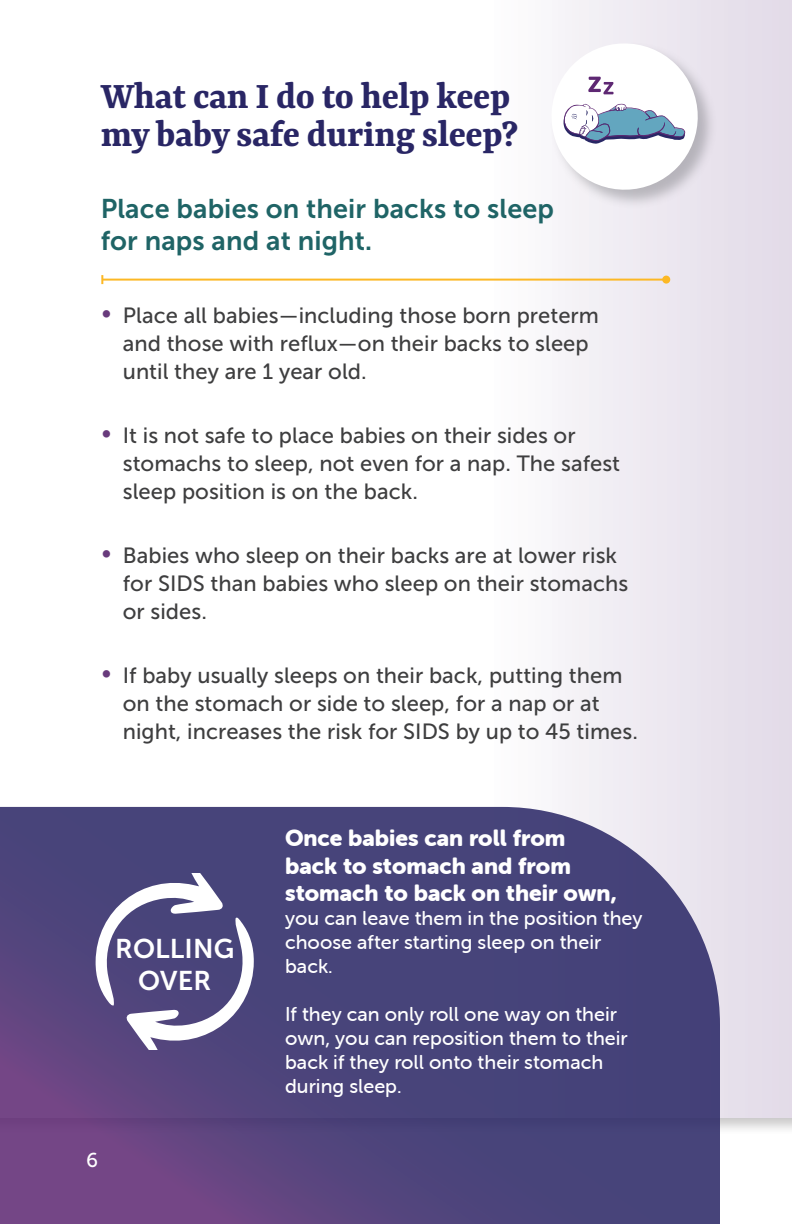
<style>
.page{position:relative;width:792px;height:1224px;background:#fff}
.page>*{position:absolute;margin:0;border:0;box-sizing:border-box;transform-origin:0 0}
.t1{font:700 40px/38px "Yrsa";letter-spacing:-.01em;color:#292665}
.t2{font:27px/32.4px "Museo Sans 700";letter-spacing:.005em;color:#1f6466}
.t3{font:27px/32.4px "Museo Sans 700";letter-spacing:.005em;color:#fff;text-align:center}
.t4{font:23px/27.6px "Museo Sans Rounded 900";color:#fff}
.t5{font:22px/28px "Museo Sans 500";color:#3e3e3f}
.t6{font:20px/24px "Museo Sans Rounded 500";color:#fff}
.t7{font:20px "Museo Sans 500";color:#fff}
</style>
<div class="page">
<div style="left:0;top:0;width:792px;height:1118px;background:linear-gradient(to right,#fff,#ece7ef)"></div>
<svg style="left:0;top:807px;width:720px;height:417px;background:#544980"></svg>
<div style="left:550px;top:42px;width:168px;height:168px;background:#54565a;opacity:.35"></div>
<svg style="left:544px;top:36px;width:161px;height:161px"></svg>
<hr style="left:102px;top:279px;width:564px;height:2px;background:#fcb825">
<div style="left:662px;top:276px;width:8px;height:8px;background:#fcb825;border-radius:50%"></div>
<svg style="left:101px;top:275px;width:2px;height:9px"></svg>
<svg style="left:96px;top:874px;width:158px;height:176px"></svg>
<svg style="left:103px;top:310px;width:7px;height:8px"></svg>
<svg style="left:103px;top:430px;width:7px;height:8px"></svg>
<svg style="left:103px;top:550px;width:7px;height:8px"></svg>
<svg style="left:103px;top:670px;width:7px;height:8px"></svg>
<h2 class="t1" style="left:101px;top:75px;width:419px">What can I do to help keep my baby safe during sleep?</h2>
<h3 class="t2" style="left:101px;top:192px;width:455px">Place babies on their backs to sleep for naps and at night.</h3>
<p class="t5" style="left:123px;top:302px;width:478px">Place all babies—including those born preterm and those with reflux—on their backs to sleep until they are 1 year old.</p>
<p class="t5" style="left:123px;top:422px;width:499px">It is not safe to place babies on their sides or stomachs to sleep, not even for a nap. The safest sleep position is on the back.</p>
<p class="t5" style="left:123px;top:542px;width:507px">Babies who sleep on their backs are at lower risk for SIDS than babies who sleep on their stomachs or sides.</p>
<p class="t5" style="left:123px;top:662px;width:517px">If baby usually sleeps on their back, putting them on the stomach or side to sleep, for a nap or at night, increases the risk for SIDS by up to 45 times.</p>
<h4 class="t3" style="left:115px;top:933px;width:120px">ROLLING<br>OVER</h4>
<p class="t7" style="left:86px;top:1149px;width:13px">6</p>
<p class="t4" style="left:285px;top:825px;width:333px">Once babies can roll from back to stomach and from stomach to back on their own,</p>
<p class="t6" style="left:285px;top:907px;width:359px">you can leave them in the position they choose after starting sleep on their back.</p>
<p class="t6" style="left:285px;top:1003px;width:344px">If they can only roll one way on their own, you can reposition them to their back if they roll onto their stomach during sleep.</p>
</div>
